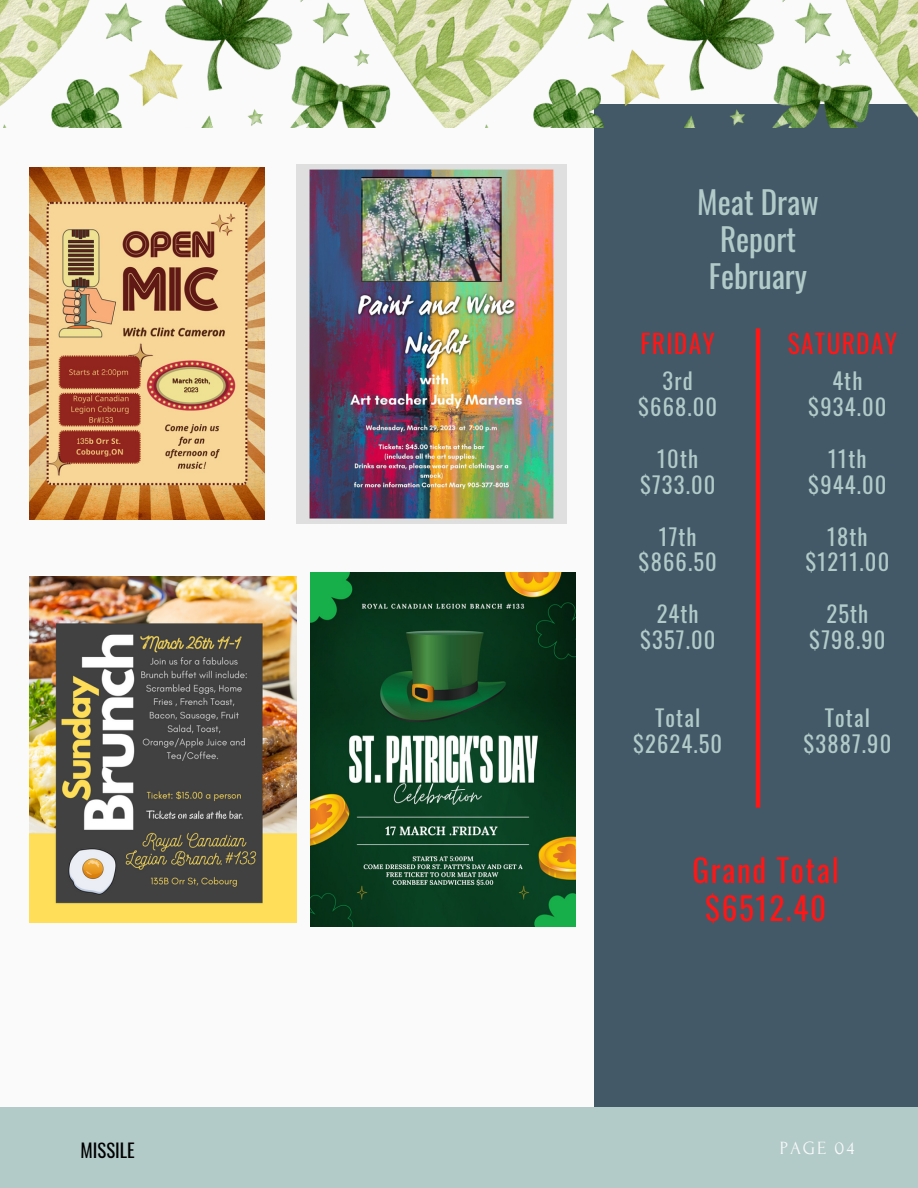
<style>
.page{position:relative;width:918px;height:1188px;background:#fafafa}
.page>*{position:absolute;margin:0;border:0;box-sizing:border-box;transform-origin:0 0}
.t1{font:31.2px/37.2px "Oswald";color:#b2cbc9;text-align:center}
.t2{font:31.2px/37.2px "Oswald";letter-spacing:.05em;color:#ff1616;text-align:center}
.t3{font:25.5px "Oswald";letter-spacing:.05em;color:#ff1616}
.t4{font:22.5px/25.8px "Oswald";letter-spacing:.05em;color:#b2cbc9;text-align:center}
.t5{font:18.75px "Oswald";color:#000}
.t6{font:18.6px "Forum";letter-spacing:.1em;color:#fafafa}
</style>
<div class="page">
<div style="left:594px;top:104px;width:324px;height:1084px;background:#435967"></div>
<div style="left:0;top:1107px;width:918px;height:81px;background:#b2cbc9"></div>
<img style="left:0;top:0;width:918px;height:127px">
<hr style="left:756px;top:328px;width:4px;height:480px;background:#ff1616">
<img style="left:29px;top:167px;width:235px;height:353px">
<img style="left:29px;top:576px;width:268px;height:347px">
<img style="left:297px;top:165px;width:270px;height:358px">
<img style="left:310px;top:572px;width:266px;height:355px">
<h1 class="t1" style="left:697px;top:182px;width:123px">Meat Draw<br>Report<br>February</h1>
<p class="t3" style="left:788px;top:324px;width:111px">SATURDAY</p>
<p class="t4" style="left:638px;top:367px;width:81px">3rd $668.00</p>
<p class="t4" style="left:640px;top:445px;width:77px">10th $733.00</p>
<p class="t4" style="left:639px;top:523px;width:80px">17th $866.50</p>
<p class="t4" style="left:640px;top:600px;width:77px">24th $357.00</p>
<p class="t3" style="left:641px;top:324px;width:76px">FRIDAY</p>
<p class="t4" style="left:808px;top:367px;width:80px">4th $934.00</p>
<p class="t4" style="left:808px;top:445px;width:80px">11th $944.00</p>
<p class="t4" style="left:805px;top:523px;width:85px">18th $1211.00</p>
<p class="t4" style="left:809px;top:600px;width:78px">25th $798.90</p>
<p class="t4" style="left:633px;top:704px;width:91px">Total $2624.50</p>
<p class="t4" style="left:803px;top:704px;width:89px">Total $3887.90</p>
<h1 class="t2" style="left:692px;top:851px;width:148px">Grand Total $6512.40</h1>
<p class="t5" style="left:81px;top:1136px;width:56px">MISSILE</p>
<p class="t6" style="left:780px;top:1138px;width:76px">PAGE 04</p>
</div>
